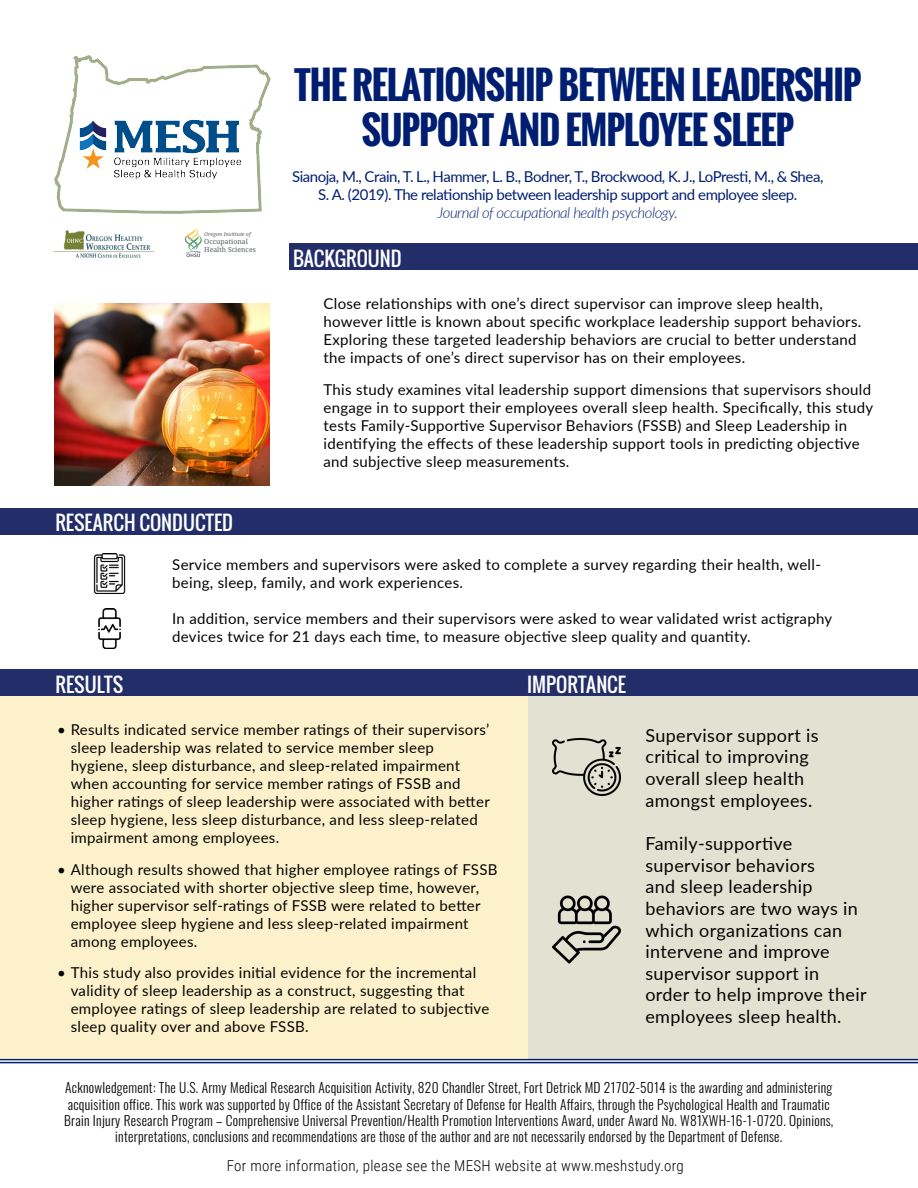
<style>
.page{position:relative;width:918px;height:1188px;background:#fff}
.page>*{position:absolute;margin:0;border:0;box-sizing:border-box;transform-origin:0 0}
.Headline{font:700 37.5px/45px "Oswald";letter-spacing:-.03em;color:#001e71;text-align:center}
.Titles{font:19.5px "Oswald";color:#fff}
.Body{font:18px/21.6px "Lato";letter-spacing:.02em;color:#040503}
.Body-2{font:15px/18px "Lato";letter-spacing:.02em;color:#040503}
.Headline-2{font:15px/18px "Lato";letter-spacing:-.03em;color:#001e71;text-align:center}
.t1{font:300 15px "Roboto Condensed";letter-spacing:.02em;color:#040503}
.Headline-3{font:italic 300 15px "Lato";letter-spacing:-.03em;color:#001e71}
.Body-3{font:300 13.5px/16.2px "Oswald";letter-spacing:.02em;color:#040503;text-align:center}
.t2{font:6.9px/7.8px "Noto Serif";color:#575e5f}
.t3{font:italic 5.25px "Noto Serif";color:#575e5f}
</style>
<div class="page">
<hr style="left:0;top:1059px;width:918px;height:1px;background:#001e71">
<hr style="left:0;top:1062px;width:918px;height:1px;background:#001e71">
<div style="left:0;top:696px;width:528px;height:363px;background:#fdf1cb"></div>
<div style="left:528px;top:696px;width:390px;height:363px;background:#e2e2d2"></div>
<div style="left:289px;top:243px;width:629px;height:27px;background:#232d69"></div>
<div style="left:0;top:669px;width:527px;height:27px;background:#232d69"></div>
<div style="left:527px;top:669px;width:391px;height:27px;background:#232d69"></div>
<div style="left:0;top:508px;width:918px;height:27px;background:#232d69"></div>
<img style="left:93px;top:553px;width:33px;height:41px">
<img style="left:98px;top:608px;width:23px;height:41px">
<img style="left:553px;top:738px;width:67px;height:58px">
<img style="left:553px;top:896px;width:67px;height:67px">
<img style="left:53px;top:230px;width:101px;height:28px">
<svg style="left:185px;top:228px;width:17px;height:29px"></svg>
<img style="left:54px;top:55px;width:216px;height:158px">
<img style="left:54px;top:303px;width:216px;height:182px">
<p class="Headline" style="left:294px;top:63px;width:569px">THE RELATIONSHIP BETWEEN LEADERSHIP<br>SUPPORT AND EMPLOYEE SLEEP</p>
<p class="t3" style="left:204px;top:231px;width:48px">Oregon Institute of</p>
<p class="t2" style="left:204px;top:238px;width:53px">Occupational<br>Health Sciences</p>
<p class="Headline-2" style="left:292px;top:167px;width:533px">Sianoja, M., Crain, T. L., Hammer, L. B., Bodner, T., Brockwood, K. J., LoPresti, M., &amp; Shea,<br>S. A. (2019). The relationship between leadership support and employee sleep.</p>
<p class="Headline-3" style="left:438px;top:202px;width:242px">Journal of occupational health psychology.</p>
<p class="Titles" style="left:293px;top:244px;width:110px">BACKGROUND</p>
<p class="Body-2" style="left:324px;top:294px;width:539px">Close relationships with one’s direct supervisor can improve sleep health, however little is known about specific workplace leadership support behaviors.<br>Exploring these targeted leadership behaviors are crucial to better understand the impacts of one’s direct supervisor has on their employees.</p>
<p class="Body-2" style="left:324px;top:380px;width:551px">This study examines vital leadership support dimensions that supervisors should engage in to support their employees overall sleep health. Specifically, this study tests Family-Supportive Supervisor Behaviors (FSSB) and Sleep Leadership in identifying the effects of these leadership support tools in predicting objective and subjective sleep measurements.</p>
<p class="Titles" style="left:55px;top:508px;width:179px">RESEARCH CONDUCTED</p>
<p class="Body-2" style="left:172px;top:555px;width:650px">Service members and supervisors were asked to complete a survey regarding their health, well&shy;being, sleep, family, and work experiences.</p>
<p class="Body-2" style="left:172px;top:609px;width:662px">In addition, service members and their supervisors were asked to wear validated wrist actigraphy devices twice for 21 days each time, to measure objective sleep quality and quantity.</p>
<p class="Titles" style="left:56px;top:670px;width:69px">RESULTS</p>
<p class="Titles" style="left:527px;top:670px;width:100px">IMPORTANCE</p>
<p class="Body-2" style="left:71px;top:720px;width:421px;text-indent:-14px">• Results indicated service member ratings of their supervisors’ sleep leadership was related to service member sleep hygiene, sleep disturbance, and sleep-related impairment when accounting for service member ratings of FSSB and higher ratings of sleep leadership were associated with better sleep hygiene, less sleep disturbance, and less sleep-related impairment among employees.</p>
<p class="Body-2" style="left:71px;top:860px;width:428px;text-indent:-14px">• Although results showed that higher employee ratings of FSSB were associated with shorter objective sleep time, however, higher supervisor self-ratings of FSSB were related to better employee sleep hygiene and less sleep-related impairment among employees.</p>
<p class="Body-2" style="left:71px;top:963px;width:420px;text-indent:-14px">• This study also provides initial evidence for the incremental validity of sleep leadership as a construct, suggesting that employee ratings of sleep leadership are related to subjective sleep quality over and above FSSB.</p>
<p class="Body" style="left:645px;top:724px;width:175px">Supervisor support is critical to improving overall sleep health amongst employees.</p>
<p class="Body" style="left:645px;top:832px;width:223px">Family-supportive supervisor behaviors<br>and sleep leadership behaviors are two ways in which organizations can intervene and improve supervisor support in order to help improve their employees sleep health.</p>
<p class="Body-3" style="left:64px;top:1079px;width:771px">Acknowledgement: The U.S. Army Medical Research Acquisition Activity, 820 Chandler Street, Fort Detrick MD 21702-5014 is the awarding and administering acquisition office. This work was supported by Office of the Assistant Secretary of Defense for Health Affairs, through the Psychological Health and Traumatic Brain Injury Research Program – Comprehensive Universal Prevention/Health Promotion Interventions Award, under Award No. W81XWH-16-1-0720. Opinions, interpretations, conclusions and recommendations are those of the author and are not necessarily endorsed by the Department of Defense.</p>
<p class="t1" style="left:227px;top:1155px;width:459px">For more information, please see the MESH website at www.meshstudy.org</p>
</div>
